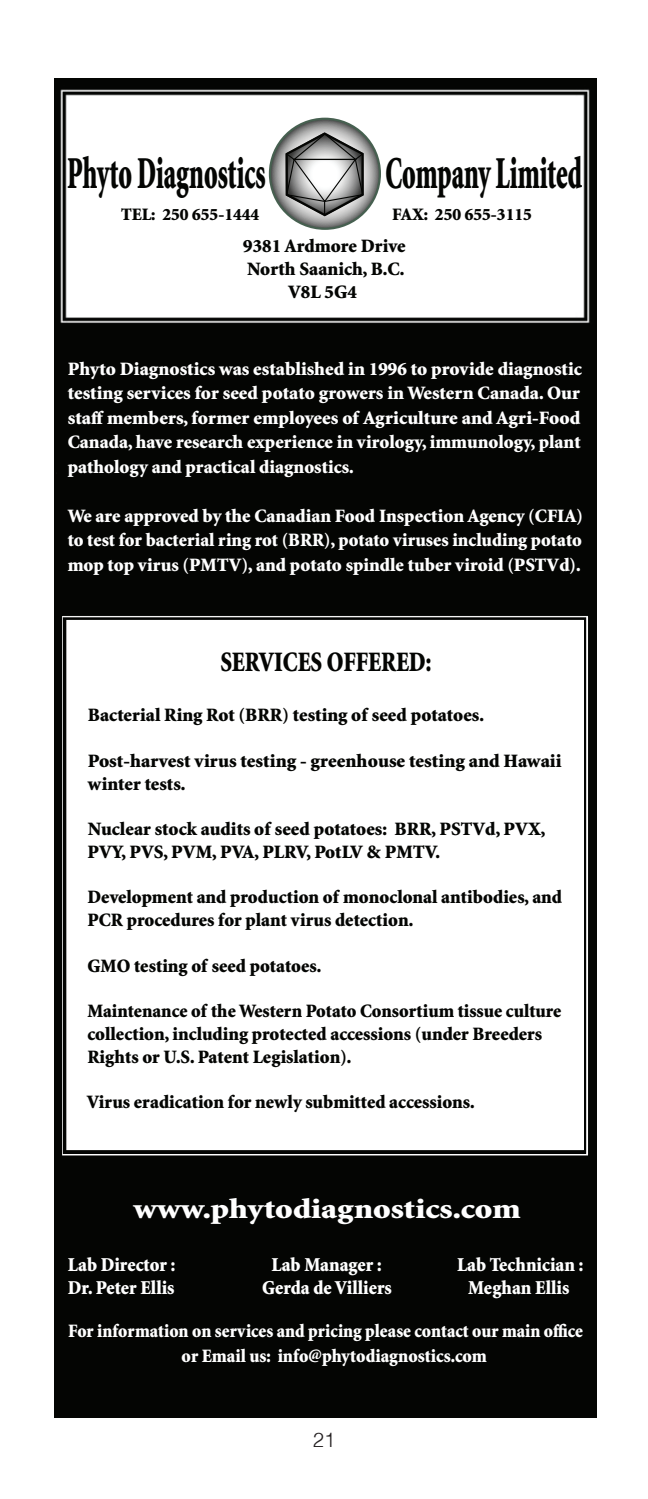
<style>
.page{position:relative;width:648px;height:1499px;background:#fff}
.page>*{position:absolute;margin:0;border:0;box-sizing:border-box;transform-origin:0 0}
.t1{font:900 45.68px "Minion Std";color:#040503;scale:.56 1}
.t2{font:900 28.57px "Minion Std";color:#fff;scale:1.17 1}
.t3{font:900 28.12px "Minion Std";color:#040503;scale:.81 1}
.t4{font:300 20.25px "Helvetica";color:#231f20}
.t5{font:900 19.8px/23.6px "Minion Std";color:#fff;text-align:center;scale:.93 1}
.t6{font:900 18.9px/24.5px "Minion Std";color:#fff;text-align:justify}
.t7{font:900 18.9px/22.7px "Minion Std";color:#040503}
.t8{font:900 18.9px/22.7px "Minion Std";color:#040503;scale:.96 1}
.t9{font:900 18.9px/24.5px "Minion Std";color:#fff;scale:.92 1}
.t10{font:900 17.55px "Minion Std";color:#040503}
</style>
<div class="page">
<div style="left:54px;top:79px;width:542px;height:1339px;background:#040503"></div>
<img style="left:60px;top:89px;width:530px;height:234px">
<svg style="left:270px;top:119px;width:110px;height:110px;background:#898c8a"></svg>
<div style="left:269px;top:118px;width:112px;height:112px;border:2px solid #092b16;border-radius:50%"></div>
<svg style="left:284px;top:131px;width:81px;height:87px;background:#999"></svg>
<div style="left:67px;top:620px;width:516px;height:529px;background:#fff"></div>
<h1 class="t1" style="left:67px;top:150px;width:356px">Phyto Diagnostics</h1>
<h1 class="t1" style="left:385px;top:150px;width:353px">Company Limited</h1>
<p class="t10" style="left:121px;top:205px;width:140px">TEL: 250 655-1444</p>
<p class="t10" style="left:392px;top:205px;width:141px">FAX: 250 655-3115</p>
<p class="t7" style="left:243px;top:235px;width:164px;text-align:center">9381 Ardmore Drive<br>North Saanich, B.C.<br>V8L 5G4</p>
<p class="t6" style="left:68px;top:357px;width:516px">Phyto Diagnostics was established in 1996 to provide diagnostic testing services for seed potato growers in Western Canada. Our staff members, former employees of Agriculture and Agri-Food Canada, have research experience in virology, immunology, plant pathology and practical diagnostics.</p>
<p class="t6" style="left:68px;top:504px;width:517px">We are approved by the Canadian Food Inspection Agency (CFIA) to test for bacterial ring rot (BRR), potato viruses including potato mop top virus (PMTV), and potato spindle tuber viroid (PSTVd).</p>
<h3 class="t3" style="left:220px;top:648px;width:262px">SERVICES OFFERED:</h3>
<p class="t7" style="left:88px;top:704px;width:398px">Bacterial Ring Rot (BRR) testing of seed potatoes.</p>
<p class="t7" style="left:88px;top:750px;width:475px">Post-harvest virus testing - greenhouse testing and Hawaii winter tests.</p>
<p class="t7" style="left:87px;top:818px;width:460px">Nuclear stock audits of seed potatoes: BRR, PSTVd, PVX,<br>PVY, PVS, PVM, PVA, PLRV, PotLV &amp; PMTV.</p>
<p class="t7" style="left:87px;top:886px;width:476px">Development and production of monoclonal antibodies, and<br>PCR procedures for plant virus detection.</p>
<p class="t7" style="left:87px;top:955px;width:236px">GMO testing of seed potatoes.</p>
<p class="t8" style="left:87px;top:1000px;width:495px">Maintenance of the Western Potato Consortium tissue culture collection, including protected accessions (under Breeders<br>Rights or U.S. Patent Legislation).</p>
<p class="t7" style="left:87px;top:1091px;width:389px">Virus eradication for newly submitted accessions.</p>
<h2 class="t2" style="left:134px;top:1194px;width:332px">www.phytodiagnostics.com</h2>
<p class="t5" style="left:68px;top:1253px;width:117px;text-align:left">Lab Director :<br>Dr. Peter Ellis</p>
<p class="t5" style="left:262px;top:1253px;width:141px">Lab Manager :<br>Gerda de Villiers</p>
<p class="t5" style="left:457px;top:1253px;width:137px">Lab Technician :<br>Meghan Ellis</p>
<p class="t9" style="left:182px;top:1319px;width:438px;text-indent:-113px">For information on services and pricing please contact our main office or Email us: info@phytodiagnostics.com</p>
<p class="t4" style="left:313px;top:1422px;width:24px">21<sup>21</sup></p>
</div>
